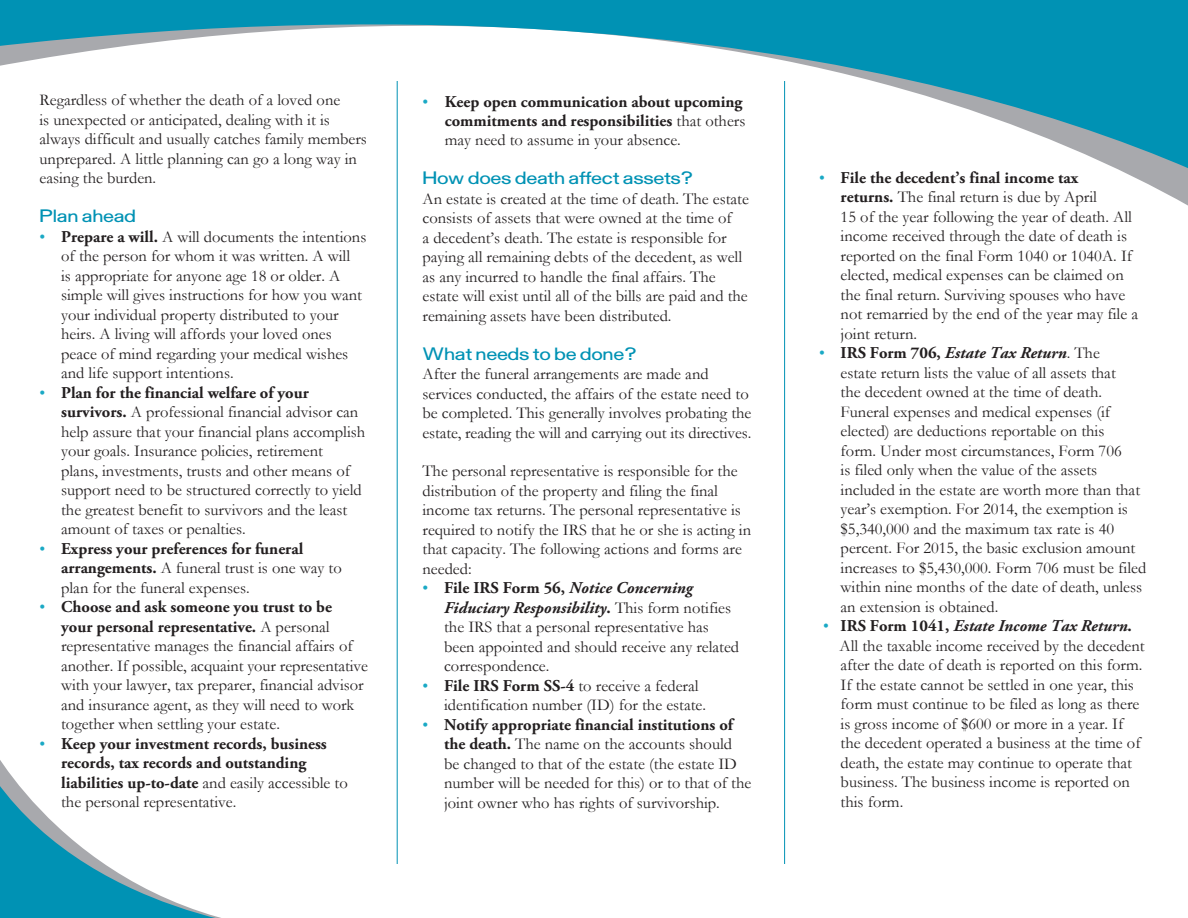
<style>
.page{position:relative;width:1188px;height:918px;background:#fff}
.page>*{position:absolute;margin:0;border:0;box-sizing:border-box;transform-origin:0 0}
.t1{font:18px "Guernsey";color:#0092b4}
.t2{font:16.5px/19.5px "Garamond";color:#231f20}
.t3{font:700 16.5px/19.5px "Adobe Garamond Pro";color:#231f20}
.t4{font:italic 700 16.5px "Adobe Garamond Pro";color:#231f20}
.s1{color:#1aa9c5}
.s2{font-family:"Adobe Garamond Pro";font-weight:700}
.s3{font-family:"Garamond";font-weight:400;color:#1aa9c5}
.s4{font-family:"Garamond";font-weight:400}
.s5{font-family:"Adobe Garamond Pro";font-weight:700;font-style:italic}
.s6{font-family:"Garamond";font-weight:400;font-style:normal;color:#1aa9c5}
.s7{font-style:normal}
</style>
<div class="page">
<hr style="left:397px;top:81px;width:1px;height:783px;background:#0092b4">
<hr style="left:784px;top:81px;width:1px;height:783px;background:#0092b4">
<svg style="left:0;top:0;width:1188px;height:235px"></svg>
<svg style="left:0;top:766px;width:221px;height:152px"></svg>
<p class="t2" style="left:40px;top:90px;width:329px">Regardless of whether the death of a loved one<br>is unexpected or anticipated, dealing with it is always difficult and usually catches family members unprepared. A little planning can go a long way in easing the burden.</p>
<p class="t1" style="left:40px;top:205px;width:98px">Plan ahead</p>
<p class="t2" style="left:61px;top:227px;width:307px;text-indent:-22px"><span class="s1">•</span> <span class="s2">Prepare a will.</span> A will documents the intentions of the person for whom it was written. A will<br>is appropriate for anyone age 18 or older. A simple will gives instructions for how you want your individual property distributed to your heirs. A living will affords your loved ones peace of mind regarding your medical wishes and life support intentions.</p>
<p class="t2" style="left:61px;top:383px;width:306px;text-indent:-22px"><span class="s1">•</span> <span class="s2">Plan for the financial welfare of your survivors.</span> A professional financial advisor can help assure that your financial plans accomplish your goals. Insurance policies, retirement<br>plans, investments, trusts and other means of support need to be structured correctly to yield the greatest benefit to survivors and the least amount of taxes or penalties.</p>
<p class="t2" style="left:61px;top:539px;width:282px;text-indent:-22px"><span class="s1">•</span> <span class="s2">Express your preferences for funeral arrangements.</span> A funeral trust is one way to plan for the funeral expenses.</p>
<p class="t2" style="left:61px;top:597px;width:308px;text-indent:-22px"><span class="s1">•</span> <span class="s2">Choose and ask someone you trust to be<br>your personal representative.</span> A personal representative manages the financial affairs of another. If possible, acquaint your representative with your lawyer, tax preparer, financial advisor and insurance agent, as they will need to work together when settling your estate.</p>
<p class="t3" style="left:61px;top:734px;width:288px;text-indent:-22px"><span class="s3">•</span> Keep your investment records, business records, tax records and outstanding liabilities up-to-date <span class="s4">and easily accessible to the personal representative.</span></p>
<p class="t3" style="left:445px;top:92px;width:302px;text-indent:-22px"><span class="s3">•</span> Keep open communication about upcoming commitments and responsibilities <span class="s4">that others may need to assume in your absence.</span></p>
<p class="t1" style="left:423px;top:167px;width:272px">How does death affect assets?</p>
<p class="t2" style="left:423px;top:189px;width:328px">An estate is created at the time of death. The estate consists of assets that were owned at the time of<br>a decedent’s death. The estate is responsible for paying all remaining debts of the decedent, as well as any incurred to handle the final affairs. The estate will exist until all of the bills are paid and the remaining assets have been distributed.</p>
<p class="t1" style="left:423px;top:343px;width:216px">What needs to be done?</p>
<p class="t2" style="left:423px;top:364px;width:330px">After the funeral arrangements are made and services conducted, the affairs of the estate need to be completed. This generally involves probating the estate, reading the will and carrying out its directives.</p>
<p class="t2" style="left:423px;top:461px;width:330px">The personal representative is responsible for the distribution of the property and filing the final income tax returns. The personal representative is required to notify the IRS that he or she is acting in that capacity. The following actions and forms are needed:</p>
<p class="t2" style="left:444px;top:578px;width:297px;text-indent:-22px"><span class="s1">•</span> <span class="s2">File IRS Form 56,</span> <span class="s5">Notice Concerning Fiduciary Responsibility</span><span class="s2">.</span> This form notifies the IRS that a personal representative has been appointed and should receive any related correspondence.</p>
<p class="t2" style="left:444px;top:675px;width:263px;text-indent:-22px"><span class="s1">•</span> <span class="s2">File IRS Form SS-4</span> to receive a federal identification number (ID) for the estate.</p>
<p class="t2" style="left:444px;top:714px;width:309px;text-indent:-22px"><span class="s1">•</span> <span class="s2">Notify appropriate financial institutions of the death.</span> The name on the accounts should be changed to that of the estate (the estate ID number will be needed for this) or to that of the joint owner who has rights of survivorship.</p>
<p class="t2" style="left:841px;top:167px;width:299px;text-indent:-22px"><span class="s1">•</span> <span class="s2">File the decedent’s final income tax<br>returns.</span> The final return is due by April<br>15 of the year following the year of death. All income received through the date of death is reported on the final Form 1040 or 1040A. If elected, medical expenses can be claimed on the final return. Surviving spouses who have not remarried by the end of the year may file a joint return.</p>
<p class="t2" style="left:841px;top:343px;width:307px;text-indent:-22px"><span class="s1">•</span> <span class="s2">IRS Form 706,</span> <span class="s5">Estate Tax Return</span>. The<br>estate return lists the value of all assets that<br>the decedent owned at the time of death.<br>Funeral expenses and medical expenses (if elected) are deductions reportable on this<br>form. Under most circumstances, Form 706<br>is filed only when the value of the assets included in the estate are worth more than that year’s exemption. For 2014, the exemption is $5,340,000 and the maximum tax rate is 40 percent. For 2015, the basic exclusion amount increases to $5,430,000. Form 706 must be filed within nine months of the date of death, unless an extension is obtained.</p>
<p class="t4" style="left:823px;top:617px;width:310px"><span class="s6">•</span> <span class="s7">IRS Form 1041,</span> Estate Income Tax Return<span class="s7">.</span></p>
<p class="t2" style="left:840px;top:635px;width:307px">All the taxable income received by the decedent after the date of death is reported on this form.<br>If the estate cannot be settled in one year, this form must continue to be filed as long as there is gross income of $600 or more in a year. If the decedent operated a business at the time of death, the estate may continue to operate that business. The business income is reported on this form.</p>
</div>
